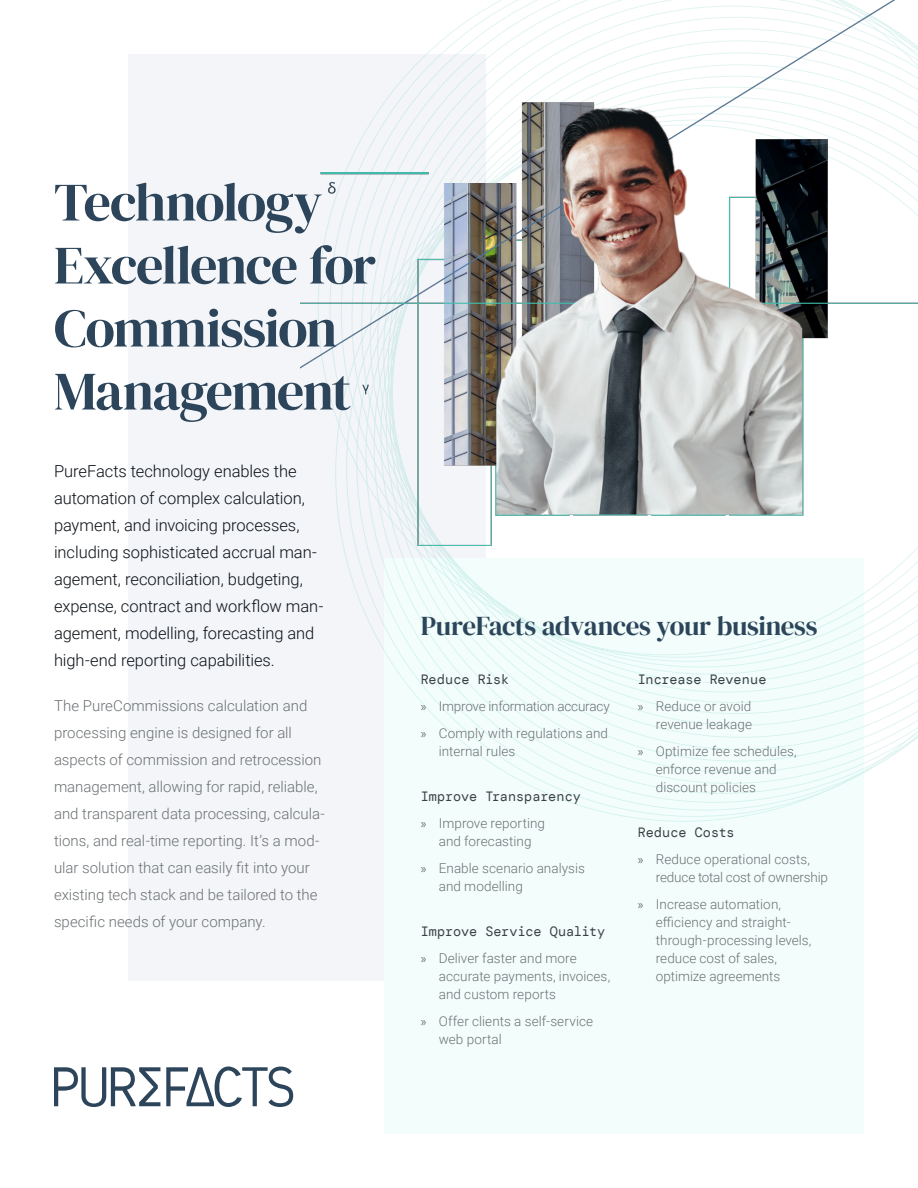
<style>
.page{position:relative;width:918px;height:1188px;background:#fff}
.page>*{position:absolute;margin:0;border:0;box-sizing:border-box;transform-origin:0 0}
.Header_1{font:54px/63px "DM Serif Display";letter-spacing:-.03em;color:#2c455b}
.Header_3{font:27px "DM Serif Display";letter-spacing:-.02em;color:#2c455b}
.Paragraph_Style_1{font:300 16.5px/27px "Roboto";letter-spacing:-.005em;color:#0a1016}
.Paragraph_Style_2{font:300 15px/27px "Roboto";color:#6c7073}
.t1{font:300 13.5px/18px "Roboto";letter-spacing:.005em;color:#6c7073}
.Subheader{font:13.5px "DM Mono";letter-spacing:-.005em;color:#3b4045}
.t2{font:300 13.5px "Roboto";letter-spacing:-.015em;color:#6c7073}
.s1{font-family:"Myriad Pro";font-weight:400}
</style>
<div class="page">
<div style="left:128px;top:54px;width:358px;height:927px;background:#f3f5f8"></div>
<div style="left:385px;top:558px;width:479px;height:576px;background:#f3fefc"></div>
<svg style="left:343px;top:546px;width:575px;height:276px"></svg>
<img style="left:300px;top:0;width:618px;height:546px">
<svg style="left:54px;top:1066px;width:239px;height:41px"></svg>
<p class="Header_1" style="left:54px;top:171px;width:324px">Technology<br>Excellence for<br>Commission<br>Management</p>
<p class="Paragraph_Style_1" style="left:54px;top:457px;width:271px">PureFacts technology enables the automation of complex calculation, payment, and invoicing processes, including sophisticated accrual man&shy;agement, reconciliation, budgeting, expense, contract and workflow man&shy;agement, modelling, forecasting and high-end reporting capabilities.</p>
<p class="Paragraph_Style_2" style="left:54px;top:692px;width:272px">The PureCommissions calculation and processing engine is designed for all aspects of commission and retrocession management, allowing for rapid, reliable, and transparent data processing, calcula&shy;tions, and real-time reporting. It’s a mod&shy;ular solution that can easily fit into your existing tech stack and be tailored to the specific needs of your company.</p>
<p class="Header_3" style="left:421px;top:610px;width:398px">PureFacts advances your business</p>
<p class="Subheader" style="left:421px;top:671px;width:90px">Reduce Risk</p>
<p class="t2" style="left:421px;top:697px;width:191px"><span class="s1">»</span> Improve information accuracy</p>
<p class="t1" style="left:439px;top:724px;width:171px;text-indent:-18px"><span class="s1">»</span> Comply with regulations and internal rules</p>
<p class="Subheader" style="left:421px;top:788px;width:162px">Improve Transparency</p>
<p class="t1" style="left:421px;top:814px;width:126px;text-align:center"><span class="s1">»</span> Improve reporting and forecasting</p>
<p class="t1" style="left:439px;top:859px;width:148px;text-indent:-18px"><span class="s1">»</span> Enable scenario analysis and modelling</p>
<p class="Subheader" style="left:421px;top:923px;width:186px">Improve Service Quality</p>
<p class="t1" style="left:439px;top:949px;width:173px;text-indent:-18px"><span class="s1">»</span> Deliver faster and more accurate payments, invoices, and custom reports</p>
<p class="t1" style="left:439px;top:1012px;width:156px;text-indent:-18px"><span class="s1">»</span> Offer clients a self-service web portal</p>
<p class="Subheader" style="left:638px;top:671px;width:130px">Increase Revenue</p>
<p class="t1" style="left:638px;top:697px;width:116px;text-align:right"><span class="s1">»</span> Reduce or avoid revenue leakage</p>
<p class="t1" style="left:656px;top:742px;width:142px;text-indent:-18px"><span class="s1">»</span> Optimize fee schedules, enforce revenue and discount policies</p>
<p class="Subheader" style="left:638px;top:824px;width:98px">Reduce Costs</p>
<p class="t1" style="left:656px;top:850px;width:174px;text-indent:-18px"><span class="s1">»</span> Reduce operational costs, reduce total cost of ownership</p>
<p class="t1" style="left:656px;top:895px;width:157px;text-indent:-18px"><span class="s1">»</span> Increase automation, efficiency and straight&shy;through-processing levels, reduce cost of sales, optimize agreements</p>
</div>
